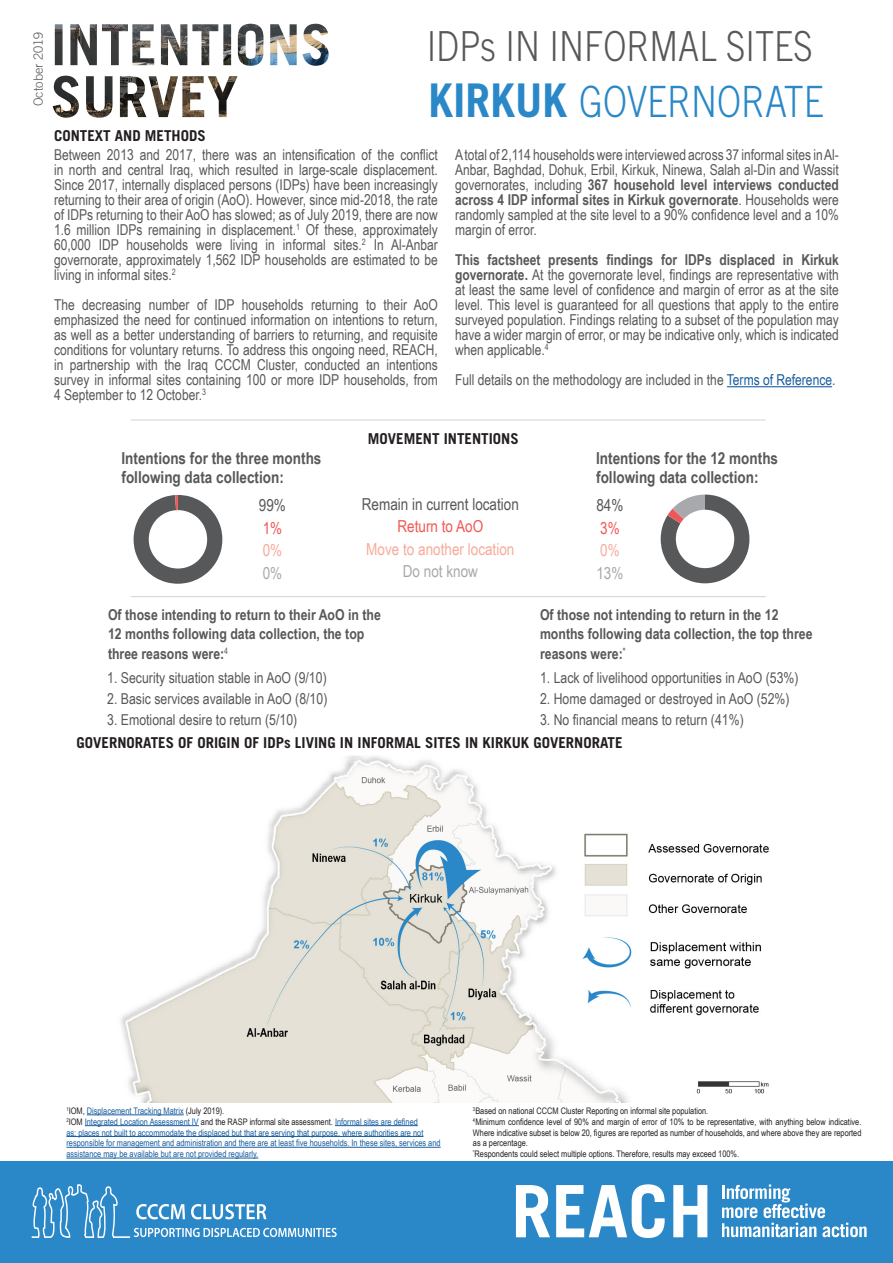
<style>
.page{position:relative;width:893px;height:1263px;background:#fff}
.page>*{position:absolute;margin:0;border:0;box-sizing:border-box;transform-origin:0 0}
.Pie_Chart{font:124.5px "Chartwell Pies";color:#57585a}
.Top_Heading_CCCM_Blu{font:300 43.2px "Trade Gothic LT Std";color:#2a87c8;scale:.83 1}
.IDP_Heading{font:300 41.4px "Trade Gothic LT Std";color:#58585a;scale:.83 1}
.chart_heading{font:700 16.5px/19.5px "Arial Narrow";color:#57585a}
.options{font:16.5px "Arial Narrow";color:#57585a}
.options-2{font:16.5px "Arial Narrow";color:#f8aa9a}
.options-3{font:16.5px "Arial Narrow";color:#a8a9ad}
.options-4{font:16.5px "Arial Narrow";color:#f05954}
.t1{font:16.5px "Arial Narrow";color:#ee5859}
.Body_Text{font:15px/15px "Arial Narrow";color:#58585a;text-align:justify}
.options-5{font:15px "Arial Narrow";color:#57585a}
.chart_heading-2{font:700 15px/19.5px "Arial Narrow";color:#57585a}
.Heading{font:700 15px "Trade Gothic LT Std";color:#231f20}
.paragraph_heading{font:700 15px "Trade Gothic LT Std";color:#231f20}
.Body_Text-2{font:300 12.75px "Trade Gothic LT Std";color:#58585a}
.Footnotes{font:9px "Arial Narrow";color:#175d9e}
.Footnotes-2{font:9px/10.8px "Arial Narrow";color:#231f20;text-align:justify}
.s1{font-weight:700;font-size:46.5px}
.s2{font-weight:700}
.s3{color:#175d9e}
.s4{color:#ee5859}
.s5{color:#fff}
.s6{color:#a8a9ad}
.s7{color:#231f20}
</style>
<div class="page">
<div style="left:0;top:1161px;width:893px;height:102px;background:#2a87c8"></div>
<svg style="left:32px;top:1184px;width:305px;height:53px"></svg>
<svg style="left:722px;top:1184px;width:145px;height:53px"></svg>
<svg style="left:516px;top:1185px;width:34px;height:52px"></svg>
<svg style="left:556px;top:1184px;width:109px;height:54px"></svg>
<svg style="left:673px;top:1185px;width:34px;height:52px"></svg>
<hr style="left:727px;top:386px;width:105px;height:1px;background:#175d9e">
<hr style="left:131px;top:420px;width:635px;height:1px;background:#d1d3d4">
<img style="left:121px;top:756px;width:648px;height:347px">
<hr style="left:87px;top:1114px;width:97px;height:1px;background:#175d9e">
<hr style="left:85px;top:1125px;width:114px;height:1px;background:#175d9e">
<hr style="left:335px;top:1125px;width:83px;height:1px;background:#175d9e">
<hr style="left:66px;top:1136px;width:357px;height:1px;background:#175d9e">
<hr style="left:66px;top:1147px;width:375px;height:1px;background:#175d9e">
<hr style="left:66px;top:1158px;width:192px;height:1px;background:#175d9e">
<hr style="left:131px;top:596px;width:635px;height:1px;background:#d1d3d4">
<img style="left:53px;top:24px;width:276px;height:94px">
<p class="Body_Text-2" style="left:31px;top:106px;width:76px;rotate:-90deg">October 2019</p>
<p class="IDP_Heading" style="left:427px;top:22px;width:467px">IDPs IN INFORMAL SITES</p>
<p class="Heading" style="left:54px;top:126px;width:153px">CONTEXT AND METHODS</p>
<p class="Top_Heading_CCCM_Blu" style="left:428px;top:76px;width:478px"><span class="s1">KIRKUK</span> GOVERNORATE</p>
<p class="Body_Text" style="left:54px;top:147px;width:385px">Between 2013 and 2017, there was an intensification of the conflict in north and central Iraq, which resulted in large-scale displacement.<br>Since 2017, internally displaced persons (IDPs) have been increasingly returning to their area of origin (AoO). However, since mid-2018, the rate of IDPs returning to their AoO has slowed; as of July 2019, there are now 1.6 million IDPs remaining in displacement.<sup>1</sup> Of these, approximately 60,000 IDP households were living in informal sites.<sup>2</sup> In Al-Anbar governorate, approximately 1,562 IDP households are estimated to be living in informal sites.<sup>2</sup></p>
<p class="Body_Text" style="left:54px;top:297px;width:385px">The decreasing number of IDP households returning to their AoO emphasized the need for continued information on intentions to return, as well as a better understanding of barriers to returning, and requisite conditions for voluntary returns. To address this ongoing need, REACH, in partnership with the Iraq CCCM Cluster, conducted an intentions survey in informal sites containing 100 or more IDP households, from 4 September to 12 October.<sup>3</sup></p>
<p class="Body_Text" style="left:455px;top:147px;width:385px">A total of 2,114 households were interviewed across 37 informal sites in Al-Anbar, Baghdad, Dohuk, Erbil, Kirkuk, Ninewa, Salah al-Din and Wassit governorates, including <span class="s2">367 household level interviews conducted across 4 IDP informal sites in Kirkuk governorate</span>. Households were randomly sampled at the site level to a 90% confidence level and a 10% margin of error.</p>
<p class="Body_Text" style="left:455px;top:252px;width:385px"><span class="s2">This factsheet presents findings for IDPs displaced in Kirkuk governorate.</span> At the governorate level, findings are representative with at least the same level of confidence and margin of error as at the site level. This level is guaranteed for all questions that apply to the entire surveyed population. Findings relating to a subset of the population may have a wider margin of error, or may be indicative only, which is indicated when applicable.<sup>4</sup></p>
<p class="Body_Text" style="left:455px;top:372px;width:382px">Full details on the methodology are included in the <span class="s3">Terms of Reference</span>.</p>
<p class="chart_heading" style="left:122px;top:447px;width:201px">Intentions for the three months following data collection:</p>
<p class="Pie_Chart" style="left:127px;top:463px;width:182px">99<span class="s4">+1</span><span class="s5">H</span></p>
<p class="options" style="left:259px;top:493px;width:29px">99%</p>
<p class="t1" style="left:263px;top:516px;width:21px">1%</p>
<p class="options-2" style="left:263px;top:538px;width:21px">0%</p>
<p class="options-3" style="left:263px;top:561px;width:21px">0%</p>
<p class="paragraph_heading" style="left:368px;top:430px;width:152px">MOVEMENT INTENTIONS</p>
<p class="options" style="left:362px;top:492px;width:159px">Remain in current location</p>
<p class="options-4" style="left:397px;top:514px;width:87px">Return to AoO</p>
<p class="options-2" style="left:366px;top:537px;width:150px">Move to another location</p>
<p class="options-3" style="left:403px;top:559px;width:77px">Do not know</p>
<p class="chart_heading-2" style="left:108px;top:604px;width:274px">Of those intending to return to their AoO in the<br>12 months following data collection, the top three reasons were:<sup>4</sup></p>
<p class="options-5" style="left:107px;top:667px;width:221px">1. Security situation stable in AoO (9/10)</p>
<p class="options-5" style="left:107px;top:688px;width:222px">2. Basic services available in AoO (8/10)</p>
<p class="options-5" style="left:107px;top:709px;width:192px">3. Emotional desire to return (5/10)</p>
<p class="chart_heading" style="left:596px;top:447px;width:183px">Intentions for the 12 months following data collection:</p>
<p class="options" style="left:596px;top:493px;width:29px">84%</p>
<p class="options-4" style="left:600px;top:516px;width:21px">3%</p>
<p class="options-2" style="left:600px;top:538px;width:21px">0%</p>
<p class="options-3" style="left:596px;top:561px;width:29px">13%</p>
<p class="Pie_Chart" style="left:654px;top:463px;width:186px">84<span class="s4">+</span><span class="s6">13</span><span class="s5">H</span></p>
<p class="chart_heading-2" style="left:540px;top:604px;width:274px">Of those not intending to return in the 12 months following data collection, the top three reasons were:<sup>*</sup></p>
<p class="options-5" style="left:540px;top:667px;width:260px">1. Lack of livelihood opportunities in AoO (53%)</p>
<p class="options-5" style="left:540px;top:688px;width:251px">2. Home damaged or destroyed in AoO (52%)</p>
<p class="options-5" style="left:540px;top:709px;width:205px">3. No financial means to return (41%)</p>
<p class="Heading" style="left:76px;top:734px;width:548px">GOVERNORATES OF ORIGIN OF IDPs LIVING IN INFORMAL SITES IN KIRKUK GOVERNORATE</p>
<p class="Footnotes" style="left:66px;top:1104px;width:159px"><sup>1</sup><span class="s7">IOM,</span> Displacement Tracking Matrix <span class="s7">(July 2019).</span></p>
<p class="Footnotes" style="left:66px;top:1115px;width:353px"><sup>2</sup><span class="s7">IOM</span> Integrated Location Assessment IV <span class="s7">and the RASP informal site assessment.</span> Informal sites are defined</p>
<p class="Footnotes" style="left:66px;top:1126px;width:358px">as: places not built to accommodate the displaced but that are serving that purpose, where authorities are not</p>
<p class="Footnotes" style="left:66px;top:1136px;width:376px">responsible for management and administration and there are at least five households. In these sites, services and</p>
<p class="Footnotes" style="left:66px;top:1147px;width:193px">assistance may be available but are not provided regularly.</p>
<p class="Footnotes-2" style="left:473px;top:1105px;width:237px"><sup>3</sup>Based on national CCCM Cluster Reporting on informal site population.</p>
<p class="Footnotes-2" style="left:473px;top:1116px;width:390px"><sup>4</sup>Minimum confidence level of 90% and margin of error of 10% to be representative, with anything below indicative.<br>Where indicative subset is below 20, figures are reported as number of households, and where above they are reported as a percentage.</p>
<p class="Footnotes-2" style="left:473px;top:1148px;width:268px"><sup>*</sup>Respondents could select multiple options. Therefore, results may exceed 100%.</p>
</div>
